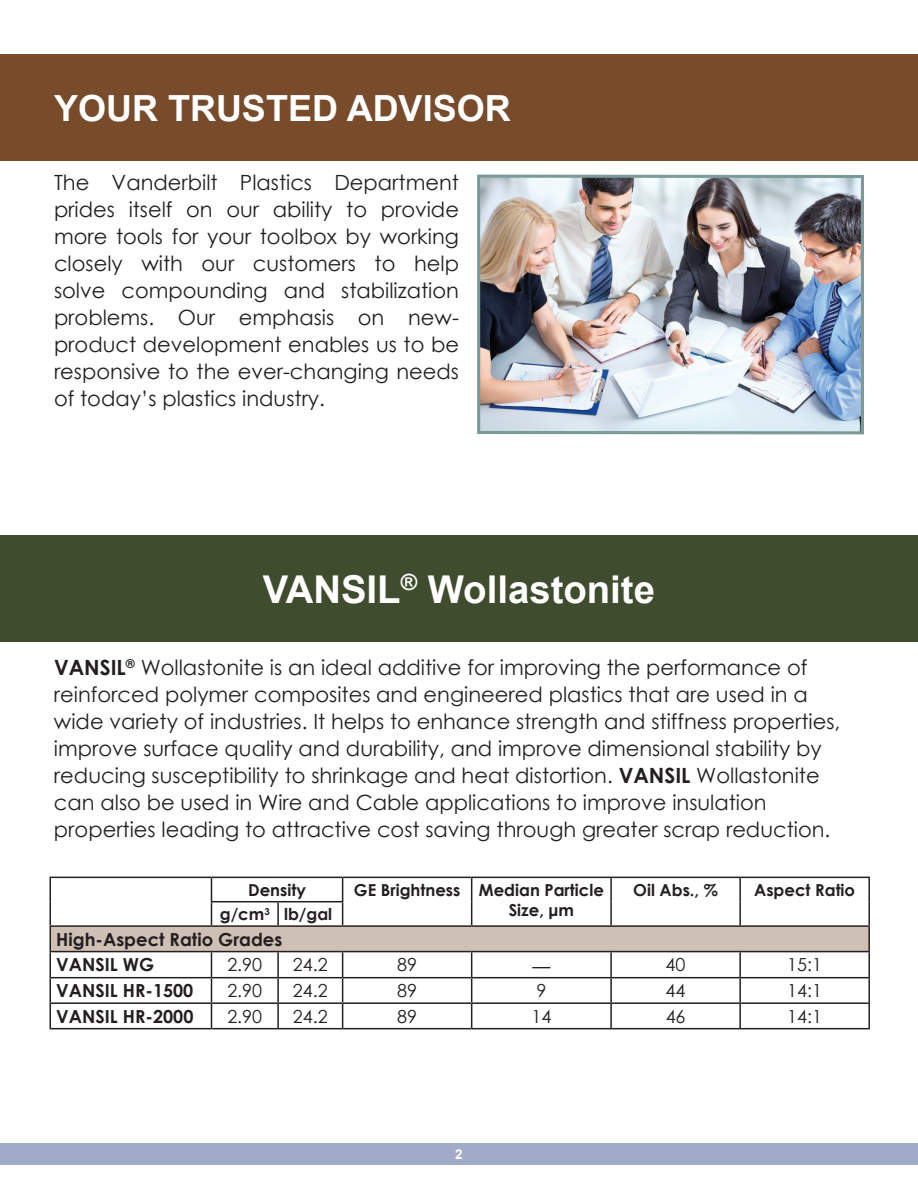
<style>
.page{position:relative;width:918px;height:1188px;background:#fff}
.page>*{position:absolute;margin:0;border:0;box-sizing:border-box;transform-origin:0 0}
.t1{font:700 38.4px "Arial";color:#fff}
.t2{font:700 36px "Arial";color:#fff}
.t3{font:21px/27px "Century Gothic";color:#231f20;text-align:justify}
.t4{font:700 18px/25.5px "Century Gothic";color:#231f20}
.t5{font:18px "Century Gothic";color:#231f20}
.t6{font:18px "Futura";color:#231f20}
.t7{font:700 16.5px/19.8px "Century Gothic";color:#231f20}
.t8{font:700 13.5px "Arial";color:#fff}
.s1{font-weight:700}
</style>
<div class="page">
<div style="left:0;top:54px;width:918px;height:106px;background:#784b2b"></div>
<div style="left:0;top:535px;width:918px;height:106px;background:#3f4c2e"></div>
<div style="left:0;top:1144px;width:918px;height:21px;background:#a1aac7"></div>
<img style="left:481px;top:179px;width:379px;height:251px">
<div style="left:477px;top:175px;width:387px;height:259px;border:3px solid #7c9a98"></div>
<div style="left:50px;top:926px;width:819px;height:26px;background:#cfc0b5"></div>
<hr style="left:50px;top:877px;width:162px;height:1px;background:#231f20">
<hr style="left:212px;top:877px;width:66px;height:1px;background:#231f20">
<hr style="left:278px;top:877px;width:65px;height:1px;background:#231f20">
<hr style="left:343px;top:877px;width:129px;height:1px;background:#231f20">
<hr style="left:472px;top:877px;width:139px;height:1px;background:#231f20">
<hr style="left:611px;top:877px;width:129px;height:1px;background:#231f20">
<hr style="left:610px;top:878px;width:2px;height:24px;background:#231f20">
<hr style="left:740px;top:877px;width:130px;height:1px;background:#231f20">
<hr style="left:739px;top:878px;width:2px;height:24px;background:#231f20">
<hr style="left:868px;top:878px;width:2px;height:24px;background:#231f20">
<hr style="left:211px;top:901px;width:67px;height:1px;background:#231f20">
<svg style="left:211px;top:878px;width:1px;height:47px"></svg>
<hr style="left:278px;top:901px;width:65px;height:1px;background:#231f20">
<hr style="left:277px;top:902px;width:2px;height:23px;background:#231f20">
<svg style="left:342px;top:878px;width:1px;height:47px"></svg>
<svg style="left:471px;top:878px;width:1px;height:47px"></svg>
<hr style="left:610px;top:902px;width:2px;height:23px;background:#231f20">
<hr style="left:739px;top:902px;width:2px;height:23px;background:#231f20">
<hr style="left:868px;top:902px;width:2px;height:23px;background:#231f20">
<hr style="left:50px;top:925px;width:162px;height:2px;background:#231f20">
<hr style="left:212px;top:925px;width:66px;height:2px;background:#231f20">
<hr style="left:278px;top:925px;width:65px;height:2px;background:#231f20">
<hr style="left:343px;top:925px;width:129px;height:2px;background:#231f20">
<hr style="left:472px;top:925px;width:139px;height:2px;background:#231f20">
<hr style="left:611px;top:925px;width:129px;height:2px;background:#231f20">
<hr style="left:740px;top:925px;width:130px;height:2px;background:#231f20">
<hr style="left:868px;top:927px;width:2px;height:24px;background:#231f20">
<hr style="left:50px;top:951px;width:162px;height:1px;background:#231f20">
<hr style="left:212px;top:951px;width:66px;height:1px;background:#231f20">
<hr style="left:278px;top:951px;width:65px;height:1px;background:#231f20">
<hr style="left:277px;top:952px;width:2px;height:25px;background:#231f20">
<hr style="left:343px;top:951px;width:129px;height:1px;background:#231f20">
<hr style="left:472px;top:951px;width:139px;height:1px;background:#231f20">
<hr style="left:611px;top:951px;width:129px;height:1px;background:#231f20">
<hr style="left:610px;top:952px;width:2px;height:25px;background:#231f20">
<hr style="left:740px;top:951px;width:130px;height:1px;background:#231f20">
<hr style="left:739px;top:952px;width:2px;height:25px;background:#231f20">
<hr style="left:868px;top:952px;width:2px;height:25px;background:#231f20">
<hr style="left:50px;top:977px;width:162px;height:1px;background:#231f20">
<hr style="left:212px;top:977px;width:66px;height:1px;background:#231f20">
<hr style="left:278px;top:977px;width:65px;height:1px;background:#231f20">
<hr style="left:277px;top:978px;width:2px;height:24px;background:#231f20">
<hr style="left:343px;top:977px;width:129px;height:1px;background:#231f20">
<hr style="left:472px;top:977px;width:139px;height:1px;background:#231f20">
<hr style="left:611px;top:977px;width:129px;height:1px;background:#231f20">
<hr style="left:610px;top:978px;width:2px;height:24px;background:#231f20">
<hr style="left:740px;top:977px;width:130px;height:1px;background:#231f20">
<hr style="left:739px;top:978px;width:2px;height:24px;background:#231f20">
<hr style="left:868px;top:978px;width:2px;height:24px;background:#231f20">
<hr style="left:50px;top:1002px;width:162px;height:2px;background:#231f20">
<svg style="left:50px;top:878px;width:1px;height:150px"></svg>
<hr style="left:212px;top:1002px;width:66px;height:2px;background:#231f20">
<svg style="left:211px;top:952px;width:1px;height:76px"></svg>
<hr style="left:278px;top:1002px;width:65px;height:2px;background:#231f20">
<hr style="left:277px;top:1004px;width:2px;height:24px;background:#231f20">
<hr style="left:343px;top:1002px;width:129px;height:2px;background:#231f20">
<svg style="left:342px;top:952px;width:1px;height:76px"></svg>
<hr style="left:472px;top:1002px;width:139px;height:2px;background:#231f20">
<svg style="left:471px;top:952px;width:1px;height:76px"></svg>
<hr style="left:611px;top:1002px;width:129px;height:2px;background:#231f20">
<hr style="left:610px;top:1004px;width:2px;height:24px;background:#231f20">
<hr style="left:740px;top:1002px;width:130px;height:2px;background:#231f20">
<hr style="left:739px;top:1004px;width:2px;height:24px;background:#231f20">
<hr style="left:868px;top:1004px;width:2px;height:24px;background:#231f20">
<hr style="left:50px;top:1028px;width:162px;height:1px;background:#231f20">
<hr style="left:212px;top:1028px;width:66px;height:1px;background:#231f20">
<hr style="left:278px;top:1028px;width:65px;height:1px;background:#231f20">
<hr style="left:343px;top:1028px;width:129px;height:1px;background:#231f20">
<hr style="left:472px;top:1028px;width:139px;height:1px;background:#231f20">
<hr style="left:611px;top:1028px;width:129px;height:1px;background:#231f20">
<hr style="left:740px;top:1028px;width:130px;height:1px;background:#231f20">
<h2 class="t2" style="left:54px;top:85px;width:458px">YOUR TRUSTED ADVISOR</h2>
<p class="t3" style="left:54px;top:169px;width:407px">The Vanderbilt Plastics Department prides itself on our ability to provide more tools for your toolbox by working closely with our customers to help solve compounding and stabilization problems. Our emphasis on new&shy;product development enables us to be responsive to the ever-changing needs of today’s plastics industry.</p>
<h1 class="t1" style="left:263px;top:563px;width:394px">VANSIL<sup>®</sup> Wollastonite</h1>
<p class="t3" style="left:54px;top:653px;width:788px;text-align:left"><span class="s1">VANSIL</span><sup>®</sup> Wollastonite is an ideal additive for improving the performance of reinforced polymer composites and engineered plastics that are used in a wide variety of industries. It helps to enhance strength and stiffness properties, improve surface quality and durability, and improve dimensional stability by reducing susceptibility to shrinkage and heat distortion. <span class="s1">VANSIL</span> Wollastonite can also be used in Wire and Cable applications to improve insulation properties leading to attractive cost saving through greater scrap reduction.</p>
<p class="t7" style="left:248px;top:879px;width:59px">Density</p>
<p class="t7" style="left:509px;top:879px;width:97px;text-indent:-155px">GE Brightness Median Particle<br>Size, μm</p>
<p class="t7" style="left:633px;top:879px;width:86px">Oil Abs., %</p>
<p class="t7" style="left:754px;top:879px;width:102px">Aspect Ratio</p>
<p class="t7" style="left:220px;top:903px;width:114px">g/cm<sup>3</sup> lb/gal</p>
<p class="t4" style="left:56px;top:926px;width:228px">High-Aspect Ratio Grades<br>VANSIL WG</p>
<p class="t5" style="left:227px;top:952px;width:36px">2.90</p>
<p class="t5" style="left:293px;top:952px;width:36px">24.2</p>
<p class="t5" style="left:397px;top:952px;width:21px">89</p>
<p class="t6" style="left:532px;top:953px;width:19px">—</p>
<p class="t5" style="left:666px;top:952px;width:21px">40</p>
<p class="t5" style="left:787px;top:952px;width:36px">15:1</p>
<p class="t4" style="left:56px;top:977px;width:139px">VANSIL HR-1500</p>
<p class="t5" style="left:227px;top:978px;width:36px">2.90</p>
<p class="t5" style="left:293px;top:978px;width:36px">24.2</p>
<p class="t5" style="left:397px;top:978px;width:21px">89</p>
<p class="t5" style="left:536px;top:978px;width:11px">9</p>
<p class="t5" style="left:666px;top:978px;width:21px">44</p>
<p class="t5" style="left:787px;top:978px;width:36px">14:1</p>
<p class="t4" style="left:56px;top:1003px;width:139px">VANSIL HR-2000</p>
<p class="t5" style="left:227px;top:1004px;width:36px">2.90</p>
<p class="t5" style="left:293px;top:1004px;width:36px">24.2</p>
<p class="t5" style="left:397px;top:1004px;width:21px">89</p>
<p class="t5" style="left:531px;top:1004px;width:21px">14</p>
<p class="t5" style="left:666px;top:1004px;width:21px">46</p>
<p class="t5" style="left:787px;top:1004px;width:36px">14:1</p>
<p class="t8" style="left:455px;top:1145px;width:9px">2</p>
</div>
